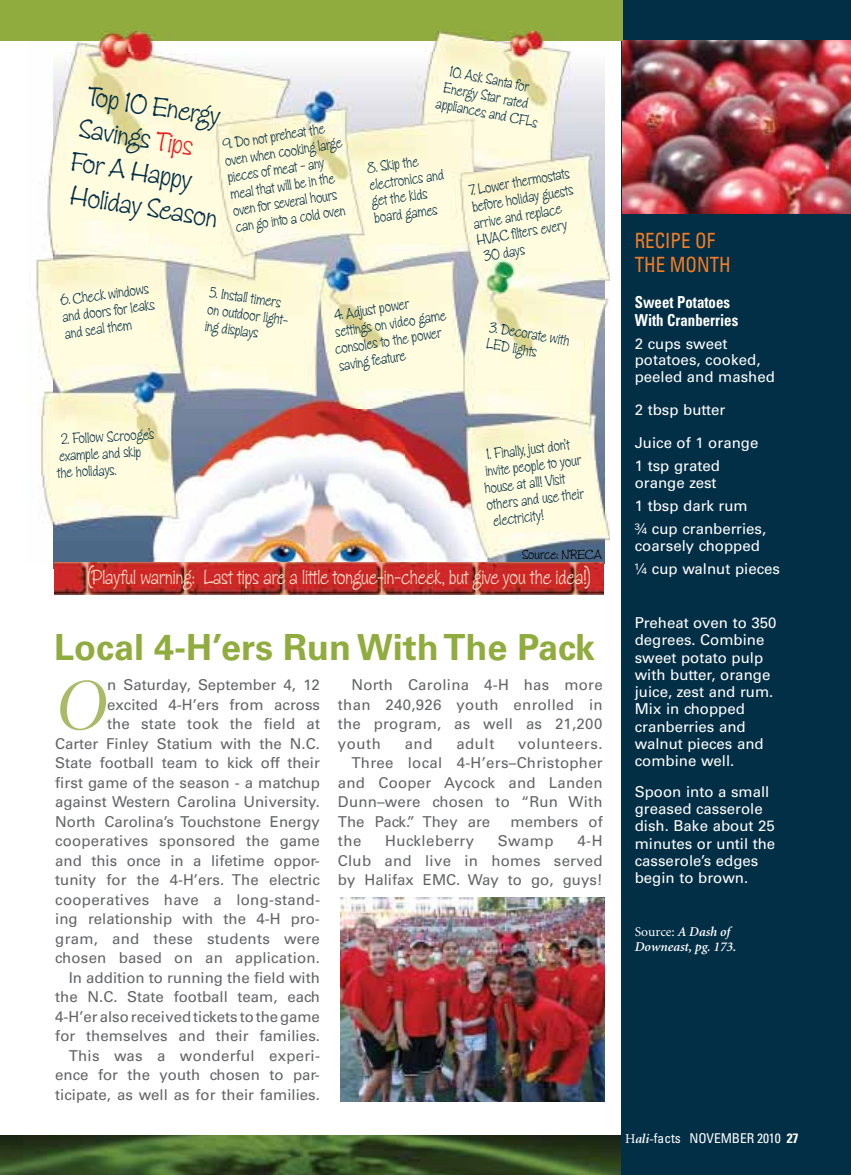
<style>
.page{position:relative;width:851px;height:1175px;background:#fff}
.page>*{position:absolute;margin:0;border:0;box-sizing:border-box;transform-origin:0 0}
.t1{font:italic 73.65px "Minion Swash Display";color:#aabb68}
.t2{font:700 36px "Univers";color:#91ac3e}
.t3{font:27.9px/33.6px "Zipty Do";color:#032f46}
.t4{font:condensed 21px/24px "Univers";color:#f57d23;scale:.9 1}
.t5{font:20.85px "Zipty Do";color:#fee3cd;scale:.9 1}
.t6{font:700 condensed 16.5px/18px "Univers";color:#fff;scale:.9 1}
.t7{font:15.45px/16.8px "Zipty Do";color:#032f46;scale:.9 1}
.t8{font:15px/19.5px "Univers";color:#636466;text-align:justify}
.t9{font:15px/17.2px "Univers";color:#fff}
.t10{font:15px "Univers";letter-spacing:.02em;color:#636466}
.t11{font:15px "Univers";letter-spacing:.035em;color:#636466}
.t12{font:13.65px "Zipty Do";color:#000}
.t13{font:italic 600 13.5px/15px "Minion";color:#fff}
.t14{font:condensed 13.5px "Univers";letter-spacing:-.005em;color:#fff}
.s1{color:#ed1f24}
.s2{font-weight:400;font-style:normal}
.s3{font-family:"Minion";font-stretch:normal}
.s4{font-family:"Minion";font-weight:600;font-style:italic;font-stretch:normal}
.s5{font-weight:700}
</style>
<div class="page">
<img style="left:0;top:1135px;width:622px;height:39px">
<div style="left:622px;top:0;width:228px;height:1174px;background:#032f46"></div>
<div style="left:0;top:0;width:622px;height:40px;background:#91ac3e"></div>
<img style="left:622px;top:40px;width:228px;height:174px">
<img style="left:340px;top:897px;width:264px;height:204px">
<img style="left:28px;top:32px;width:581px;height:60px">
<img style="left:28px;top:104px;width:25px;height:422px">
<img style="left:604px;top:92px;width:5px;height:471px">
<img style="left:53px;top:53px;width:551px;height:541px">
<h3 class="t3" style="left:84px;top:78px;width:155px;rotate:9deg">Top 10 Energy<br>Savings <span class="s1">Tips<br></span>For A Happy<br>Holiday Season</h3>
<p class="t7" style="left:221px;top:136px;width:133px;rotate:-9deg">9. Do not preheat the oven when cooking large pieces of meat -any meal that will be in the oven for several hours can go into a cold oven</p>
<p class="t7" style="left:444px;top:62px;width:116px;text-align:center;rotate:11deg">10. Ask Santa for<br>Energy Star rated appliances and CFLs</p>
<p class="t7" style="left:366px;top:160px;width:85px;rotate:-8deg">8. Skip the electronics and get the kids board games</p>
<p class="t7" style="left:466px;top:182px;width:117px;rotate:-10deg">7. Lower thermostats before holiday guests arrive and replace<br>HVAC filters every<br>30 days</p>
<p class="t7" style="left:59px;top:292px;width:105px;rotate:-8deg">6. Check windows and doors for leaks and seal them</p>
<p class="t7" style="left:211px;top:284px;width:95px;rotate:8deg">5. Install timers on outdoor light&shy;ing displays</p>
<p class="t7" style="left:328px;top:308px;width:129px;rotate:-9deg">4. Adjust power settings on video game consoles to the power saving feature</p>
<p class="t7" style="left:491px;top:318px;width:92px;rotate:10deg">3. Decorate with<br>LED lights</p>
<p class="t7" style="left:55px;top:431px;width:111px;text-indent:6px;rotate:-3deg">2. Follow Scrooge’s example and skip the holidays.</p>
<p class="t7" style="left:479px;top:447px;width:112px;text-indent:6px;rotate:-7deg">1. Finally,just don’t invite people to your house at all!Visit others and use their electricity!</p>
<p class="t12" style="left:522px;top:546px;width:81px">Source: NRECA</p>
<h3 class="t5" style="left:87px;top:565px;width:563px">(Playful warning: Last tips are a little tongue-in-cheek, but give you the idea!)</h3>
<h2 class="t2" style="left:54px;top:626px;width:543px">Local 4-H’ers Run With The Pack</h2>
<h1 class="t1" style="left:55px;top:675px;width:53px">O</h1>
<p class="t8" style="left:55px;top:675px;width:266px;text-align:right">n Saturday, September 4, 12 excited 4-H’ers from across<br>the state took the field at<br>Carter Finley Statium with the N.C.<br>State football team to kick off their first game of the season - a matchup against Western Carolina University.<br>North Carolina’s Touchstone Energy cooperatives sponsored the game and this once in a lifetime oppor&shy;tunity for the 4-H’ers. The electric cooperatives have a long-stand&shy;ing relationship with the 4-H pro&shy;gram, and these students were chosen based on an application.<br>In addition to running the field with the N.C. State football team, each 4-H’er also received tickets to the game for themselves and their families.<br>This was a wonderful experi&shy;ence for the youth chosen to par&shy;ticipate, as well as for their families.</p>
<p class="t8" style="left:338px;top:675px;width:266px;text-indent:14px">North Carolina 4-H has more than 240,926 youth enrolled in the program, as well as 21,200 youth</p>
<p class="t8" style="left:405px;top:733px;width:29px">and</p>
<p class="t8" style="left:456px;top:733px;width:39px">adult</p>
<p class="t11" style="left:518px;top:734px;width:86px">volunteers.</p>
<p class="t10" style="left:351px;top:754px;width:253px">Three local 4-H’ers–Christopher</p>
<p class="t8" style="left:338px;top:772px;width:266px">and Cooper Aycock and Landen</p>
<p class="t8" style="left:338px;top:792px;width:266px">Dunn–were chosen to “Run With</p>
<p class="t8" style="left:338px;top:811px;width:154px">The Pack.” They are</p>
<p class="t8" style="left:510px;top:811px;width:94px">members of</p>
<p class="t8" style="left:338px;top:831px;width:25px">the</p>
<p class="t11" style="left:385px;top:832px;width:91px">Huckleberry</p>
<p class="t8" style="left:498px;top:831px;width:57px">Swamp</p>
<p class="t8" style="left:338px;top:831px;width:266px;text-indent:239px">4-H Club and live in homes served by Halifax EMC. Way to go, guys!</p>
<h3 class="t4" style="left:634px;top:228px;width:108px">RECIPE OF<br>THE MONTH</h3>
<p class="t6" style="left:634px;top:293px;width:116px">Sweet Potatoes<br>With Cranberries</p>
<p class="t9" style="left:634px;top:335px;width:142px;line-height:16.5px">2 cups sweet potatoes, cooked, peeled and mashed</p>
<p class="t9" style="left:634px;top:401px;width:92px">2 tbsp butter</p>
<p class="t9" style="left:634px;top:431px;width:125px;line-height:23.2px">Juice of 1 orange<br>1 tsp grated</p>
<p class="t9" style="left:634px;top:471px;width:133px;line-height:23.2px">orange zest<br>1 tbsp dark rum<br>¾ cup cranberries,</p>
<p class="t9" style="left:634px;top:534px;width:147px;line-height:23.2px">coarsely chopped<br>¼ cup walnut pieces</p>
<p class="t9" style="left:634px;top:614px;width:143px">Preheat oven to 350 degrees. Combine sweet potato pulp with butter, orange juice, zest and rum.<br>Mix in chopped cranberries and walnut pieces and combine well.</p>
<p class="t9" style="left:634px;top:783px;width:142px">Spoon into a small greased casserole dish. Bake about 25 minutes or until the casserole’s edges begin to brown.</p>
<p class="t13" style="left:634px;top:924px;width:103px"><span class="s2">Source:</span> A Dash of<br>Downeast, pg. 173.</p>
<p class="t14" style="left:625px;top:1130px;width:175px"><span class="s3">H</span><span class="s4">ali-</span>facts NOVEMBER 2010 <span class="s5">27</span></p>
</div>
